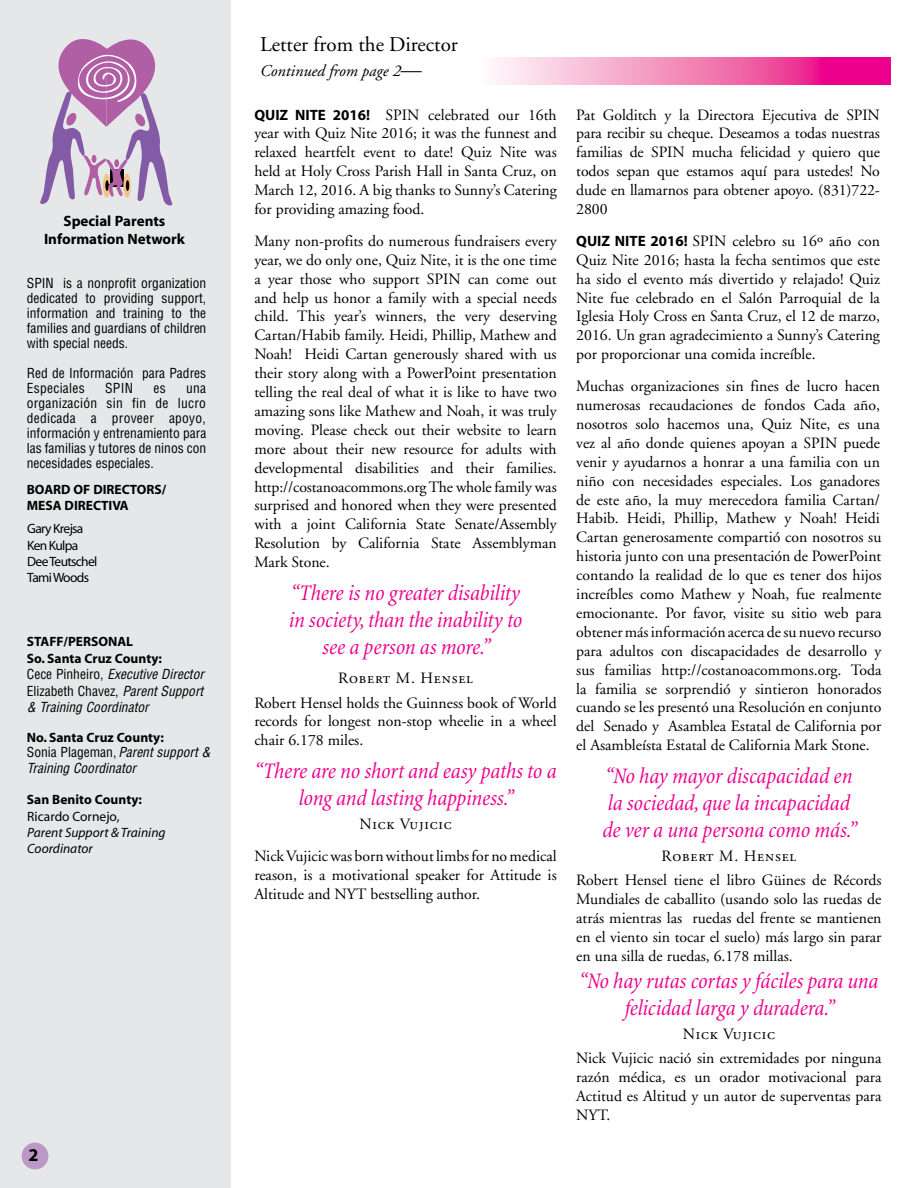
<style>
.page{position:relative;width:918px;height:1188px;background:#fff}
.page>*{position:absolute;margin:0;border:0;box-sizing:border-box;transform-origin:0 0}
.t1{font:italic condensed 22.5px/27px "Minion";letter-spacing:-.005em;color:#ec008c;text-align:center}
.t2{font:21px "Adobe Garamond";color:#000}
.t3{font:italic 16.5px "Adobe Garamond";color:#000}
.t4{font:15.75px/18.9px "Adobe Garamond";color:#000;text-align:justify}
.t5{font:15.75px "Adobe Garamond Pro";letter-spacing:.05em;color:#000}
.t6{font:700 15px/18px "Myriad";color:#000;text-align:center}
.t7{font:condensed 13.5px/15px "Helvetica";color:#000;text-align:justify}
.t8{font:italic condensed 13.5px/16.2px "Helvetica";color:#000;text-align:justify}
.t9{font:700 13.5px/16.2px "Myriad";color:#000}
.t10{font:13.5px/16.2px "Myriad";letter-spacing:-.05em;color:#000}
.t11{font:italic 13.5px/16.2px "Myriad";color:#000}
.t12{font:13.5px "Myriad";color:#000}
.s1{font-style:normal}
.s2{font-style:normal;font-size:21px}
.s3{font-family:"Myriad";font-weight:700;font-size:15px}
</style>
<div class="page">
<svg style="left:494px;top:58px;width:397px;height:27px"></svg>
<div style="left:0;top:0;width:230px;height:1188px;background:#e6e7e8"></div>
<svg style="left:40px;top:39px;width:132px;height:166px"></svg>
<div style="left:22px;top:1143px;width:26px;height:26px;background:#bc98c6;border-radius:50%"></div>
<p class="t6" style="left:44px;top:213px;width:142px">Special Parents<br>Information Network</p>
<p class="t7" style="left:27px;top:275px;width:181px">SPIN is a nonprofit organization dedicated to providing support, information and training to the families and guardians of children with special needs.</p>
<p class="t7" style="left:27px;top:365px;width:181px">Red de Información para Padres<br>Especiales</p>
<p class="t7" style="left:105px;top:380px;width:29px">SPIN</p>
<p class="t7" style="left:153px;top:380px;width:14px">es</p>
<p class="t7" style="left:27px;top:380px;width:181px;text-indent:159px">una organización sin fin de lucro dedicada a proveer apoyo, información y entrenamiento para las familias y tutores de ninos con necesidades especiales.</p>
<p class="t9" style="left:27px;top:482px;width:141px">BOARD OF DIRECTORS/<br>MESA DIRECTIVA</p>
<p class="t10" style="left:27px;top:521px;width:72px">Gary Krejsa<br>Ken Kulpa<br>Dee Teutschel<br>Tami Woods</p>
<p class="t9" style="left:27px;top:634px;width:137px">STAFF/PERSONAL<br>So. Santa Cruz County:</p>
<p class="t8" style="left:27px;top:666px;width:179px"><span class="s1">Cece Pinheiro,</span> Executive Director <span class="s1">Elizabeth Chavez,</span> Parent Support &amp; Training Coordinator</p>
<p class="t9" style="left:27px;top:730px;width:139px">No. Santa Cruz County:</p>
<p class="t8" style="left:27px;top:744px;width:185px"><span class="s1">Sonia Plageman,</span> Parent support &amp;<br>Training Coordinator</p>
<p class="t9" style="left:27px;top:792px;width:117px">San Benito County:</p>
<p class="t12" style="left:27px;top:809px;width:94px">Ricardo Cornejo,</p>
<p class="t11" style="left:27px;top:825px;width:140px">Parent Support &amp; Training<br>Coordinator</p>
<h2 class="t2" style="left:260px;top:33px;width:199px">Letter from the Director</h2>
<p class="t3" style="left:260px;top:62px;width:163px">Continued from page 2<span class="s2">—</span></p>
<p class="t4" style="left:254px;top:105px;width:304px"><span class="s3">QUIZ NITE 2016!</span> SPIN celebrated our 16th year with Quiz Nite 2016; it was the funnest and relaxed heartfelt event to date! Quiz Nite was held at Holy Cross Parish Hall in Santa Cruz, on March 12, 2016. A big thanks to Sunny’s Catering for providing amazing food.</p>
<p class="t4" style="left:254px;top:232px;width:304px">Many non-profits do numerous fundraisers every year, we do only one, Quiz Nite, it is the one time a year those who support SPIN can come out and help us honor a family with a special needs child. This year’s winners, the very deserving Cartan/Habib family. Heidi, Phillip, Mathew and Noah! Heidi Cartan generously shared with us their story along with a PowerPoint presentation telling the real deal of what it is like to have two amazing sons like Mathew and Noah, it was truly moving. Please check out their website to learn more about their new resource for adults with developmental disabilities and their families. http://costanoacommons.org The whole family was surprised and honored when they were presented with a joint California State Senate/Assembly Resolution by California State Assemblyman Mark Stone.</p>
<h1 class="t1" style="left:289px;top:580px;width:235px">“There is no greater disability in society, than the inability to see a person as more.”</h1>
<p class="t5" style="left:338px;top:669px;width:136px">Robert M. Hensel</p>
<p class="t4" style="left:254px;top:694px;width:304px">Robert Hensel holds the Guinness book of World records for longest non-stop wheelie in a wheel chair 6.178 miles.</p>
<h1 class="t1" style="left:254px;top:758px;width:304px">“There are no short and easy paths to a long and lasting happiness.”</h1>
<p class="t5" style="left:359px;top:815px;width:94px">Nick Vujicic</p>
<p class="t4" style="left:254px;top:847px;width:304px">Nick Vujicic was born without limbs for no medical reason, is a motivational speaker for Attitude is Altitude and NYT bestselling author.</p>
<p class="t4" style="left:576px;top:105px;width:305px">Pat Golditch y la Directora Ejecutiva de SPIN para recibir su cheque. Deseamos a todas nuestras familias de SPIN mucha felicidad y quiero que todos sepan que estamos aquí para ustedes! No dude en llamarnos para obtener apoyo. (831)722- 2800</p>
<p class="t4" style="left:576px;top:232px;width:305px"><span class="s3">QUIZ NITE 2016!</span> SPIN celebro su 16º año con Quiz Nite 2016; hasta la fecha sentimos que este ha sido el evento más divertido y relajado! Quiz Nite fue celebrado en el Salón Parroquial de la Iglesia Holy Cross en Santa Cruz, el 12 de marzo, 2016. Un gran agradecimiento a Sunny’s Catering por proporcionar una comida increíble.</p>
<p class="t4" style="left:576px;top:377px;width:307px">Muchas organizaciones sin fines de lucro hacen numerosas recaudaciones de fondos Cada año, nosotros solo hacemos una, Quiz Nite, es una vez al año donde quienes apoyan a SPIN puede venir y ayudarnos a honrar a una familia con un niño con necesidades especiales. Los ganadores de este año, la muy merecedora familia Cartan/ Habib. Heidi, Phillip, Mathew y Noah! Heidi Cartan generosamente compartió con nosotros su historia junto con una presentación de PowerPoint contando la realidad de lo que es tener dos hijos increíbles como Mathew y Noah, fue realmente emocionante. Por favor, visite su sitio web para obtener más información acerca de su nuevo recurso para adultos con discapacidades de desarrollo y sus familias http://costanoacommons.org. Toda la familia se sorprendió y sintieron honorados cuando se les presentó una Resolución en conjunto del Senado y Asamblea Estatal de California por el Asambleísta Estatal de California Mark Stone.</p>
<h1 class="t1" style="left:602px;top:763px;width:256px;text-align:left">“No hay mayor discapacidad en la sociedad, que la incapacidad de ver a una persona como más.”</h1>
<p class="t5" style="left:662px;top:846px;width:136px">Robert M. Hensel</p>
<p class="t4" style="left:576px;top:871px;width:307px">Robert Hensel tiene el libro Güines de Récords Mundiales de caballito (usando solo las ruedas de atrás mientras las ruedas del frente se mantienen en el viento sin tocar el suelo) más largo sin parar en una silla de ruedas, 6.178 millas.</p>
<h1 class="t1" style="left:579px;top:968px;width:301px">“No hay rutas cortas y fáciles para una felicidad larga y duradera.”</h1>
<p class="t5" style="left:683px;top:1025px;width:94px">Nick Vujicic</p>
<p class="t4" style="left:576px;top:1049px;width:307px">Nick Vujicic nació sin extremidades por ninguna razón médica, es un orador motivacional para Actitud es Altitud y un autor de superventas para NYT.</p>
</div>
